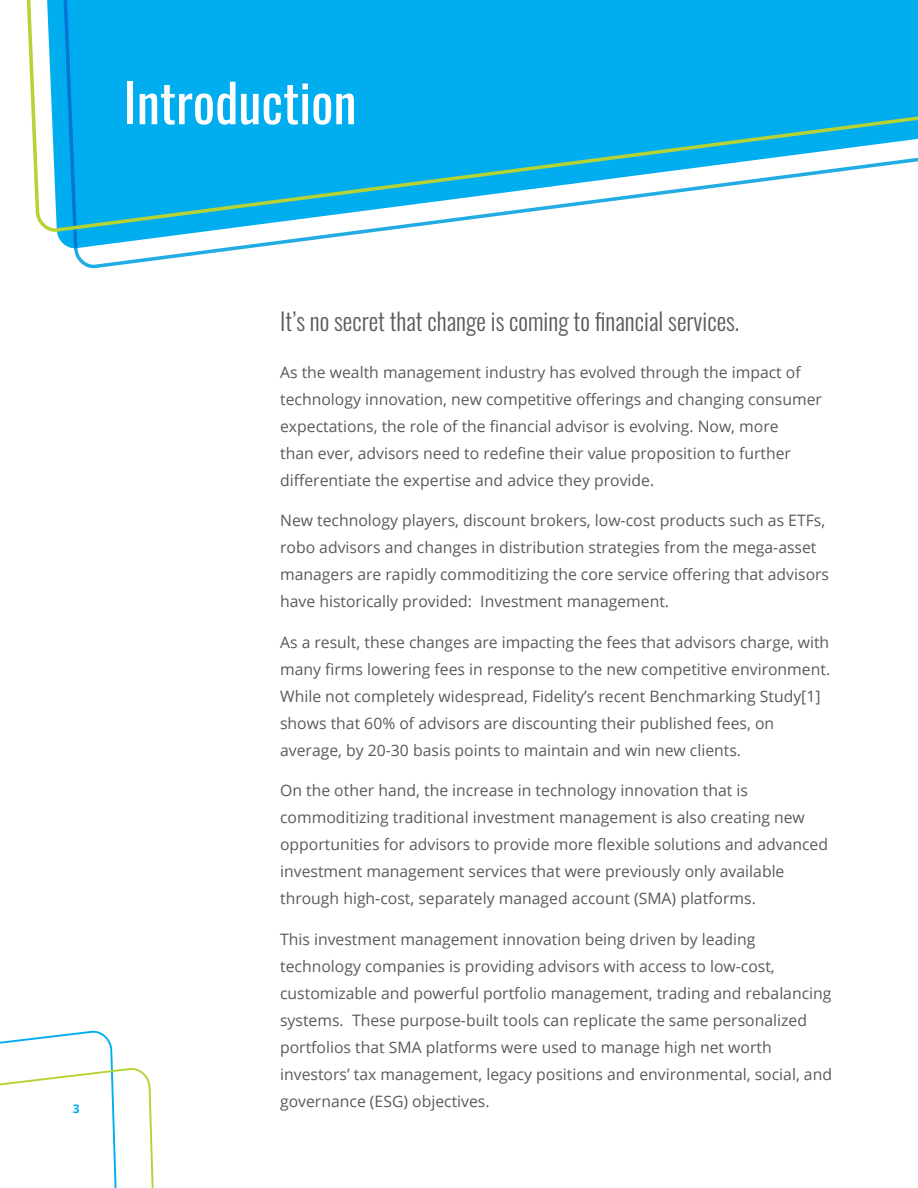
<style>
.page{position:relative;width:918px;height:1188px;background:#fff}
.page>*{position:absolute;margin:0;border:0;box-sizing:border-box;transform-origin:0 0}
.t1{font:52.5px "Oswald";color:#fff}
.t2{font:300 24px "Oswald";color:#595a5c}
.t3{font:15.75px/27px "Open Sans";color:#595a5c}
.t4{font:700 12px "Open Sans";color:#00aeef}
</style>
<div class="page">
<svg style="left:0;top:1030px;width:154px;height:158px"></svg>
<svg style="left:57px;top:233px;width:309px;height:36px"></svg>
<svg style="left:26px;top:0;width:892px;height:233px"></svg>
<h1 class="t1" style="left:124px;top:56px;width:234px">Introduction</h1>
<p class="t4" style="left:73px;top:1101px;width:8px">3</p>
<h2 class="t2" style="left:280px;top:300px;width:461px">It’s no secret that change is coming to financial services.</h2>
<p class="t3" style="left:280px;top:358px;width:543px">As the wealth management industry has evolved through the impact of technology innovation, new competitive offerings and changing consumer expectations, the role of the financial advisor is evolving. Now, more<br>than ever, advisors need to redefine their value proposition to further differentiate the expertise and advice they provide.</p>
<p class="t3" style="left:280px;top:507px;width:551px">New technology players, discount brokers, low-cost products such as ETFs, robo advisors and changes in distribution strategies from the mega-asset managers are rapidly commoditizing the core service offering that advisors have historically provided: Investment management.</p>
<p class="t3" style="left:280px;top:628px;width:552px">As a result, these changes are impacting the fees that advisors charge, with many firms lowering fees in response to the new competitive environment.<br>While not completely widespread, Fidelity’s recent Benchmarking Study[1] shows that 60% of advisors are discounting their published fees, on average, by 20-30 basis points to maintain and win new clients.</p>
<p class="t3" style="left:280px;top:777px;width:549px">On the other hand, the increase in technology innovation that is commoditizing traditional investment management is also creating new opportunities for advisors to provide more flexible solutions and advanced investment management services that were previously only available through high-cost, separately managed account (SMA) platforms.</p>
<p class="t3" style="left:280px;top:925px;width:553px">This investment management innovation being driven by leading technology companies is providing advisors with access to low-cost, customizable and powerful portfolio management, trading and rebalancing systems. These purpose-built tools can replicate the same personalized portfolios that SMA platforms were used to manage high net worth investors’ tax management, legacy positions and environmental, social, and governance (ESG) objectives.</p>
</div>
